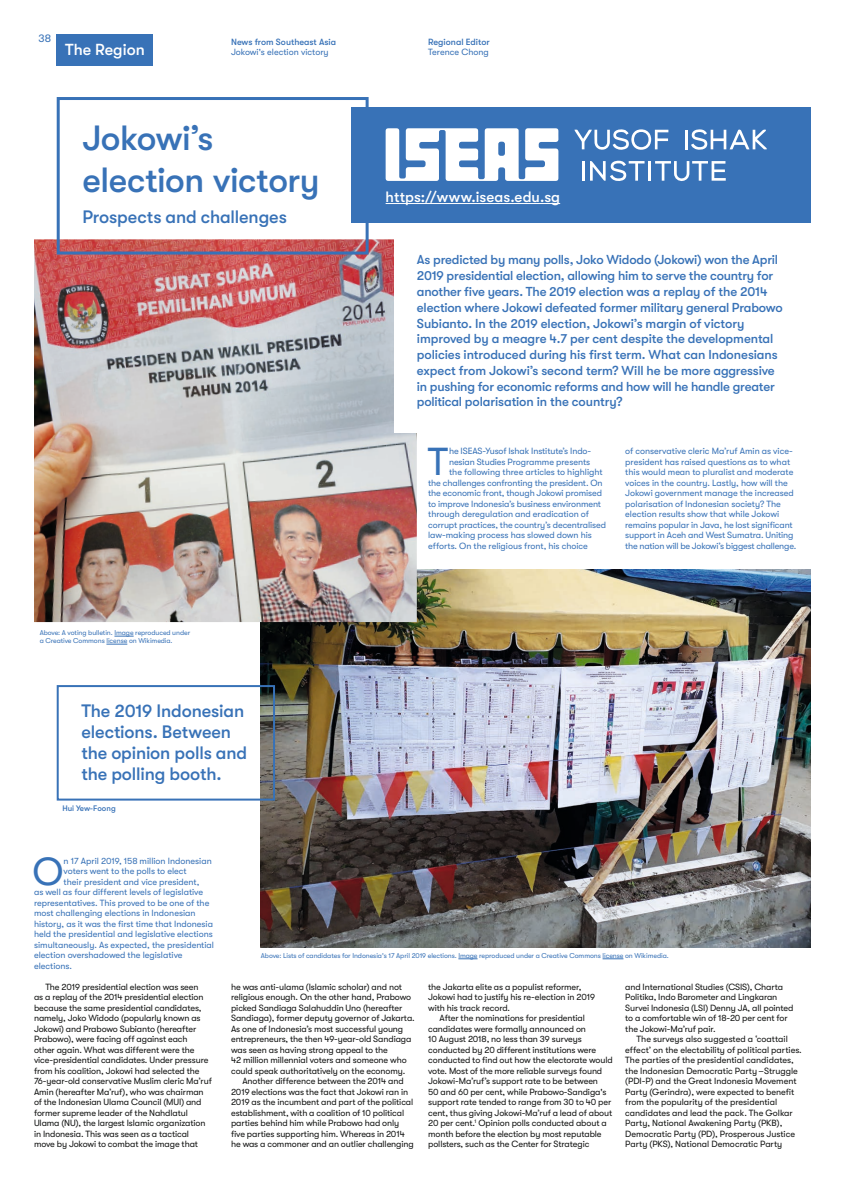
<style>
.page{position:relative;width:845px;height:1185px;background:#fff}
.page>*{position:absolute;margin:0;border:0;box-sizing:border-box;transform-origin:0 0}
.t1{font:39px "GT Walsheim Pro";color:#3872b7}
.t2{font:500 35px/42px "GT Walsheim Pro";letter-spacing:-.015em;color:#3872b7}
.t3{font:500 18px/21px "GT Walsheim Pro";letter-spacing:-.005em;color:#3872b7}
.t4{font:500 16px "GT Walsheim Pro";color:#fff}
.t5{font:500 15px "GT Walsheim Pro";letter-spacing:.005em;color:#fff}
.t6{font:500 13px/15.8px "GT Walsheim Pro";letter-spacing:-.015em;color:#3872b7}
.t7{font:11px "GT Walsheim Pro";color:#3872b7}
.t8{font:9px/10.5px "GT Walsheim Pro";letter-spacing:-.01em;color:#131413}
.t9{font:9px/10.5px "GT Walsheim Pro";color:#3872b7}
.t10{font:500 9px "GT Walsheim Pro";color:#3872b7}
.t11{font:500 8px "GT Walsheim Pro";color:#3872b7}
.t12{font:7px/8px "GT Walsheim Pro";letter-spacing:-.01em;color:#3872b7}
</style>
<div class="page">
<img style="left:261px;top:570px;width:550px;height:378px">
<img style="left:34px;top:239px;width:383px;height:383px">
<div style="left:57px;top:34px;width:96px;height:32px;background:#3872b7"></div>
<div style="left:57px;top:97px;width:312px;height:158px;border:3px solid #3872b7"></div>
<div style="left:351px;top:108px;width:460px;height:115px;background:#3872b7"></div>
<svg style="left:386px;top:128px;width:172px;height:53px"></svg>
<svg style="left:574px;top:129px;width:94px;height:21px"></svg>
<svg style="left:590px;top:161px;width:54px;height:20px"></svg>
<svg style="left:655px;top:161px;width:71px;height:20px"></svg>
<svg style="left:685px;top:129px;width:82px;height:21px"></svg>
<hr style="left:582px;top:161px;width:2px;height:20px;background:#fff">
<hr style="left:648px;top:161px;width:3px;height:20px;background:#fff">
<div style="left:394px;top:234px;width:417px;height:199px;background:#fff"></div>
<div style="left:57px;top:685px;width:218px;height:116px;border:2px solid #3872b7"></div>
<svg style="left:114px;top:636px;width:20px;height:1px"></svg>
<svg style="left:106px;top:644px;width:21px;height:1px"></svg>
<svg style="left:458px;top:959px;width:19px;height:1px"></svg>
<svg style="left:602px;top:959px;width:21px;height:1px"></svg>
<hr style="left:386px;top:203px;width:174px;height:1px;background:#fff">
<p class="t7" style="left:38px;top:33px;width:14px">38</p>
<h3 class="t4" style="left:65px;top:40px;width:81px">The Region</h3>
<p class="t10" style="left:231px;top:36px;width:107px">News from Southeast Asia</p>
<p class="t9" style="left:231px;top:47px;width:99px">Jokowi's election victory</p>
<h2 class="t2" style="left:82px;top:117px;width:239px">Jokowi’s election victory</h2>
<h3 class="t3" style="left:82px;top:206px;width:206px">Prospects and challenges</h3>
<p class="t12" style="left:40px;top:629px;width:152px">Above: A voting bulletin. Image reproduced under a Creative Commons license on Wikimedia.</p>
<h3 class="t3" style="left:81px;top:700px;width:167px">The 2019 Indonesian elections. Between the opinion polls and the polling booth.</h3>
<p class="t11" style="left:62px;top:804px;width:55px">Hui Yew-Foong</p>
<p class="t10" style="left:428px;top:36px;width:63px">Regional Editor</p>
<p class="t9" style="left:428px;top:47px;width:62px">Terence Chong</p>
<h3 class="t5" style="left:386px;top:188px;width:176px">https://www.iseas.edu.sg</h3>
<p class="t6" style="left:417px;top:252px;width:367px">As predicted by many polls, Joko Widodo (Jokowi) won the April 2019 presidential election, allowing him to serve the country for another five years. The 2019 election was a replay of the 2014 election where Jokowi defeated former military general Prabowo Subianto. In the 2019 election, Jokowi’s margin of victory improved by a meagre 4.7 per cent despite the developmental policies introduced during his first term. What can Indonesians expect from Jokowi’s second term? Will he be more aggressive in pushing for economic reforms and how will he handle greater political polarisation in the country?</p>
<h1 class="t1" style="left:428px;top:440px;width:22px">T</h1>
<p class="t9" style="left:449px;top:446px;width:144px">he ISEAS-Yusof Ishak Institute’s Indo-</p>
<p class="t9" style="left:449px;top:456px;width:143px">nesian Studies Programme presents</p>
<p class="t9" style="left:449px;top:467px;width:155px">the following three articles to highlight</p>
<p class="t9" style="left:428px;top:477px;width:176px">the challenges confronting the president. On</p>
<p class="t9" style="left:428px;top:488px;width:175px">the economic front, though Jokowi promised</p>
<p class="t9" style="left:428px;top:498px;width:174px">to improve Indonesia’s business environment</p>
<p class="t9" style="left:428px;top:509px;width:162px">through deregulation and eradication of</p>
<p class="t9" style="left:428px;top:519px;width:179px">corrupt practices, the country’s decentralised</p>
<p class="t9" style="left:428px;top:530px;width:165px">law-making process has slowed down his</p>
<p class="t9" style="left:428px;top:540px;width:161px">efforts. On the religious front, his choice</p>
<p class="t9" style="left:625px;top:446px;width:172px">of conservative cleric Ma’ruf Amin as vice&shy;president has raised questions as to what this would mean to pluralist and moderate voices in the country. Lastly, how will the Jokowi government manage the increased polarisation of Indonesian society? The election results show that while Jokowi remains popular in Java, he lost significant support in Aceh and West Sumatra. Uniting the nation will be Jokowi’s biggest challenge.</p>
<h1 class="t1" style="left:33px;top:849px;width:33px">O</h1>
<p class="t9" style="left:64px;top:855px;width:150px">n 17 April 2019, 158 million Indonesian</p>
<p class="t9" style="left:64px;top:866px;width:125px">voters went to the polls to elect</p>
<p class="t9" style="left:64px;top:876px;width:137px">their president and vice president,</p>
<p class="t9" style="left:34px;top:887px;width:171px">as well as four different levels of legislative</p>
<p class="t9" style="left:34px;top:897px;width:177px">representatives. This proved to be one of the</p>
<p class="t9" style="left:34px;top:908px;width:163px">most challenging elections in Indonesian</p>
<p class="t9" style="left:34px;top:918px;width:180px">history, as it was the first time that Indonesia</p>
<p class="t9" style="left:34px;top:929px;width:180px">held the presidential and legislative elections</p>
<p class="t9" style="left:34px;top:939px;width:182px">simultaneously. As expected, the presidential</p>
<p class="t9" style="left:34px;top:950px;width:150px">election overshadowed the legislative</p>
<p class="t9" style="left:34px;top:960px;width:40px">elections.</p>
<p class="t8" style="left:34px;top:981px;width:179px;text-indent:11px">The 2019 presidential election was seen<br>as a replay of the 2014 presidential election because the same presidential candidates, namely, Joko Widodo (popularly known as Jokowi) and Prabowo Subianto (hereafter Prabowo), were facing off against each<br>other again. What was different were the vice-presidential candidates. Under pressure from his coalition, Jokowi had selected the 76-year-old conservative Muslim cleric Ma’ruf Amin (hereafter Ma’ruf), who was chairman of the Indonesian Ulama Council (MUI) and former supreme leader of the Nahdlatul Ulama (NU), the largest Islamic organization in Indonesia. This was seen as a tactical move by Jokowi to combat the image that</p>
<p class="t12" style="left:261px;top:952px;width:409px">Above: Lists of candidates for Indonesia's 17 April 2019 elections. Image reproduced under a Creative Commons license on Wikimedia.</p>
<p class="t8" style="left:231px;top:981px;width:185px">he was anti-ulama (Islamic scholar) and not religious enough. On the other hand, Prabowo picked Sandiaga Salahuddin Uno (hereafter Sandiaga), former deputy governor of Jakarta.<br>As one of Indonesia’s most successful young entrepreneurs, the then 49-year-old Sandiaga was seen as having strong appeal to the<br>42 million millennial voters and someone who could speak authoritatively on the economy.</p>
<p class="t8" style="left:231px;top:1076px;width:184px;text-indent:11px">Another difference between the 2014 and 2019 elections was the fact that Jokowi ran in 2019 as the incumbent and part of the political establishment, with a coalition of 10 political parties behind him while Prabowo had only five parties supporting him. Whereas in 2014 he was a commoner and an outlier challenging</p>
<p class="t8" style="left:428px;top:981px;width:168px">the Jakarta elite as a populist reformer,<br>Jokowi had to justify his re-election in 2019 with his track record.</p>
<p class="t8" style="left:428px;top:1013px;width:186px;text-indent:11px">After the nominations for presidential candidates were formally announced on<br>10 August 2018, no less than 39 surveys conducted by 20 different institutions were conducted to find out how the electorate would vote. Most of the more reliable surveys found Jokowi-Ma’ruf’s support rate to be between<br>50 and 60 per cent, while Prabowo-Sandiga's support rate tended to range from 30 to 40 per cent, thus giving Jokowi-Ma’ruf a lead of about 20 per cent.<sup>1</sup> Opinion polls conducted about a month before the election by most reputable pollsters, such as the Center for Strategic</p>
<p class="t8" style="left:625px;top:981px;width:170px">and International Studies (CSIS), Charta Politika, Indo Barometer and Lingkaran Survei Indonesia (LSI) Denny JA, all pointed to a comfortable win of 18-20 per cent for the Jokowi-Ma’ruf pair.</p>
<p class="t8" style="left:625px;top:1034px;width:178px;text-indent:11px">The surveys also suggested a ‘coattail effect’ on the electability of political parties.<br>The parties of the presidential candidates, the Indonesian Democratic Party – Struggle (PDI-P) and the Great Indonesia Movement Party (Gerindra), were expected to benefit from the popularity of the presidential candidates and lead the pack. The Golkar Party, National Awakening Party (PKB), Democratic Party (PD), Prosperous Justice Party (PKS), National Democratic Party</p>
</div>
